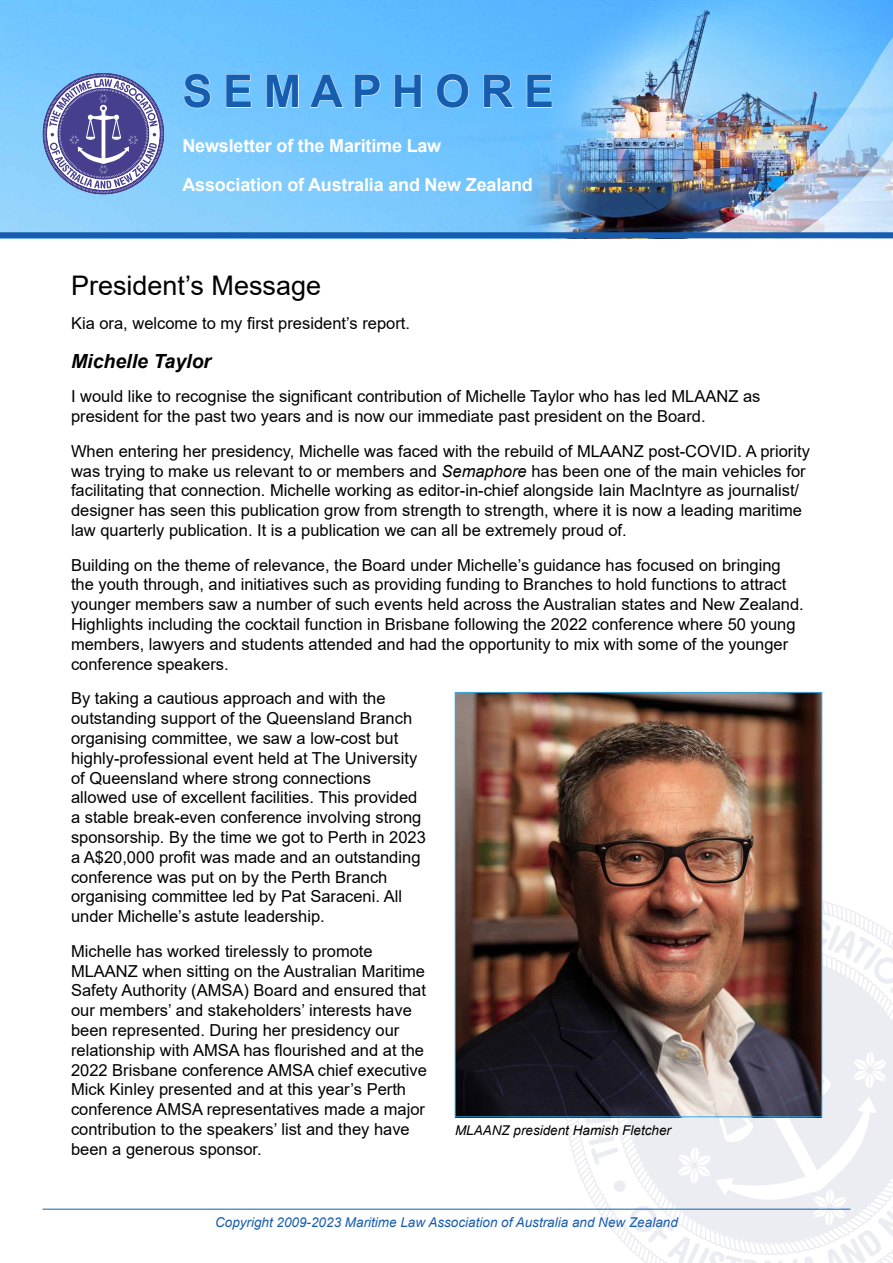
<style>
.page{position:relative;width:893px;height:1263px;background:#fff}
.page>*{position:absolute;margin:0;border:0;box-sizing:border-box;transform-origin:0 0}
.t1{font:700 45px "Arial";color:#175daf}
.t2{font:27px "Arial";color:#000}
.t3{font:italic 700 19.5px "Arial";color:#000}
.t4{font:700 18px/39px "Arial";letter-spacing:-.01em;color:#fff}
.t5{font:16.5px/19.8px "Arial";color:#000}
.t6{font:italic 13.5px "Arial";color:#175daf}
.t7{font:italic 13.5px "Arial";color:#000}
.s1{font-style:italic}
</style>
<div class="page">
<svg style="left:584px;top:912px;width:309px;height:351px"></svg>
<hr style="left:43px;top:1209px;width:807px;height:1px;background:#175daf">
<img style="left:0;top:0;width:893px;height:232px">
<svg style="left:43px;top:73px;width:121px;height:121px;background:#7b87bd"></svg>
<div style="left:0;top:232px;width:893px;height:6px;background:#175daf"></div>
<svg style="left:183px;top:74px;width:28px;height:34px"></svg>
<svg style="left:226px;top:74px;width:26px;height:34px"></svg>
<svg style="left:266px;top:74px;width:33px;height:34px"></svg>
<svg style="left:309px;top:74px;width:35px;height:34px"></svg>
<svg style="left:354px;top:74px;width:27px;height:34px"></svg>
<svg style="left:394px;top:74px;width:28px;height:34px"></svg>
<svg style="left:436px;top:74px;width:33px;height:34px"></svg>
<svg style="left:483px;top:74px;width:31px;height:34px"></svg>
<svg style="left:526px;top:74px;width:26px;height:34px"></svg>
<img style="left:457px;top:694px;width:363px;height:421px">
<div style="left:455px;top:692px;width:367px;height:425px;border:1px solid #36a7e9"></div>
<h1 class="t1" style="left:182px;top:60px;width:373px">S E M A P H O R E</h1>
<p class="t4" style="left:182px;top:126px;width:352px">Newsletter of the Maritime Law<br>Association of Australia and New Zealand</p>
<h2 class="t2" style="left:71px;top:266px;width:252px">President’s Message</h2>
<p class="t5" style="left:71px;top:313px;width:340px">Kia ora, welcome to my first president’s report.</p>
<p class="t3" style="left:71px;top:348px;width:142px">Michelle Taylor</p>
<p class="t5" style="left:71px;top:386px;width:691px">I would like to recognise the significant contribution of Michelle Taylor who has led MLAANZ as president for the past two years and is now our immediate past president on the Board.</p>
<p class="t5" style="left:71px;top:441px;width:740px">When entering her presidency, Michelle was faced with the rebuild of MLAANZ post-COVID. A priority was trying to make us relevant to or members and <span class="s1">Semaphore</span> has been one of the main vehicles for facilitating that connection. Michelle working as editor-in-chief alongside Iain MacIntyre as journalist/ designer has seen this publication grow from strength to strength, where it is now a leading maritime law quarterly publication. It is a publication we can all be extremely proud of.</p>
<p class="t5" style="left:71px;top:555px;width:734px">Building on the theme of relevance, the Board under Michelle’s guidance has focused on bringing the youth through, and initiatives such as providing funding to Branches to hold functions to attract younger members saw a number of such events held across the Australian states and New Zealand.<br>Highlights including the cocktail function in Brisbane following the 2022 conference where 50 young members, lawyers and students attended and had the opportunity to mix with some of the younger conference speakers.</p>
<p class="t5" style="left:71px;top:688px;width:356px">By taking a cautious approach and with the outstanding support of the Queensland Branch organising committee, we saw a low-cost but highly-professional event held at The University of Queensland where strong connections allowed use of excellent facilities. This provided a stable break-even conference involving strong sponsorship. By the time we got to Perth in 2023 a A$20,000 profit was made and an outstanding conference was put on by the Perth Branch organising committee led by Pat Saraceni. All under Michelle’s astute leadership.</p>
<p class="t5" style="left:71px;top:941px;width:357px">Michelle has worked tirelessly to promote MLAANZ when sitting on the Australian Maritime Safety Authority (AMSA) Board and ensured that our members’ and stakeholders’ interests have been represented. During her presidency our relationship with AMSA has flourished and at the 2022 Brisbane conference AMSA chief executive Mick Kinley presented and at this year’s Perth conference AMSA representatives made a major contribution to the speakers’ list and they have been a generous sponsor.</p>
<p class="t7" style="left:455px;top:1122px;width:218px">MLAANZ president Hamish Fletcher</p>
<p class="t6" style="left:215px;top:1213px;width:464px">Copyright 2009-2023 Maritime Law Association of Australia and New Zealand</p>
</div>
